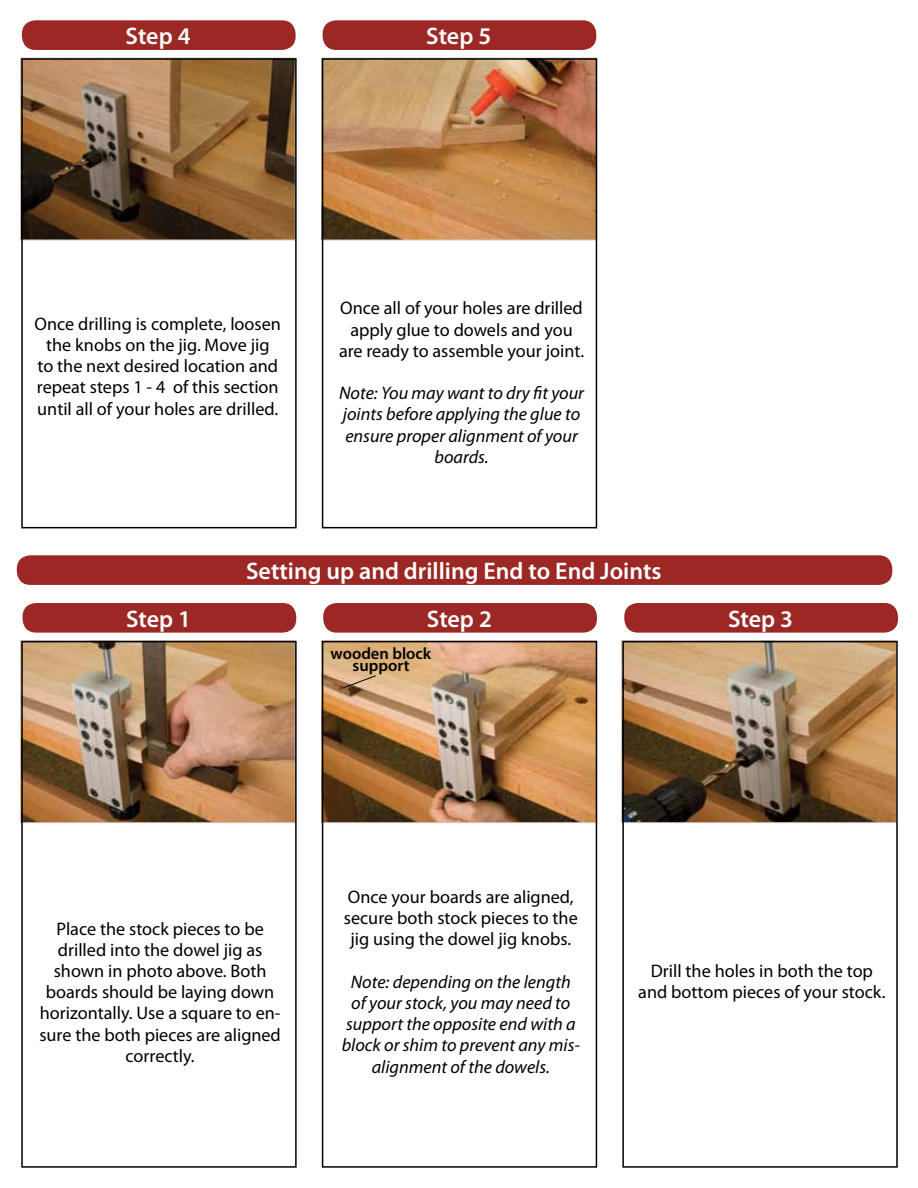
<style>
.page{position:relative;width:918px;height:1188px;background:#fff}
.page>*{position:absolute;margin:0;border:0;box-sizing:border-box;transform-origin:0 0}
.t1{font:600 24px "Myriad Pro";color:#fff}
.t2{font:18.15px/21.1px "Myriad Pro";color:#000;text-align:center}
.t3{font:italic 18.15px/21.1px "Myriad Pro";color:#000;text-align:center}
.t4{font:600 16.5px/12px "Myriad Pro";color:#000;text-align:center}
</style>
<div class="page">
<img style="left:24px;top:644px;width:270px;height:177px">
<img style="left:24px;top:61px;width:270px;height:177px">
<img style="left:325px;top:644px;width:269px;height:177px">
<img style="left:325px;top:61px;width:269px;height:177px">
<img style="left:625px;top:644px;width:270px;height:177px">
<div style="left:21px;top:641px;width:276px;height:527px;border:2px solid #000"></div>
<div style="left:21px;top:58px;width:276px;height:470px;border:2px solid #000"></div>
<div style="left:322px;top:641px;width:275px;height:527px;border:2px solid #000"></div>
<div style="left:322px;top:58px;width:275px;height:470px;border:2px solid #000"></div>
<div style="left:622px;top:641px;width:276px;height:527px;border:2px solid #000"></div>
<div style="left:22px;top:20px;width:274px;height:30px;background:#9b2824;border-radius:14px"></div>
<div style="left:17px;top:555px;width:875px;height:30px;background:#9b2824;border-radius:14px"></div>
<div style="left:23px;top:603px;width:273px;height:30px;background:#9b2824;border-radius:14px"></div>
<div style="left:323px;top:20px;width:273px;height:30px;background:#9b2824;border-radius:14px"></div>
<div style="left:323px;top:603px;width:274px;height:30px;background:#9b2824;border-radius:14px"></div>
<div style="left:624px;top:603px;width:274px;height:30px;background:#9b2824;border-radius:14px"></div>
<svg style="left:343px;top:675px;width:34px;height:14px"></svg>
<h1 class="t1" style="left:126px;top:21px;width:66px">Step 4</h1>
<h1 class="t1" style="left:426px;top:21px;width:66px">Step 5</h1>
<p class="t2" style="left:35px;top:313px;width:248px">Once drilling is complete, loosen the knobs on the jig. Move jig<br>to the next desired location and repeat steps 1 - 4 of this section until all of your holes are drilled.</p>
<p class="t2" style="left:339px;top:297px;width:247px">Once all of your holes are drilled apply glue to dowels and you are ready to assemble your joint.</p>
<p class="t3" style="left:339px;top:382px;width:246px">Note: You may want to dry fit your joints before applying the glue to ensure proper alignment of your boards.</p>
<h1 class="t1" style="left:126px;top:603px;width:66px">Step 1</h1>
<h1 class="t1" style="left:246px;top:556px;width:417px">Setting up and drilling End to End Joints</h1>
<h1 class="t1" style="left:427px;top:603px;width:66px">Step 2</h1>
<h1 class="t1" style="left:728px;top:603px;width:66px">Step 3</h1>
<p class="t4" style="left:331px;top:647px;width:102px">wooden block support</p>
<p class="t2" style="left:39px;top:918px;width:243px">Place the stock pieces to be drilled into the dowel jig as shown in photo above. Both boards should be laying down horizontally. Use a square to en&shy;sure the both pieces are aligned correctly.</p>
<p class="t2" style="left:344px;top:886px;width:235px">Once your boards are aligned, secure both stock pieces to the jig using the dowel jig knobs.</p>
<p class="t3" style="left:342px;top:971px;width:240px">Note: depending on the length of your stock, you may need to support the opposite end with a block or shim to prevent any mis&shy;alignment of the dowels.</p>
<p class="t2" style="left:638px;top:960px;width:249px">Drill the holes in both the top and bottom pieces of your stock.</p>
</div>
